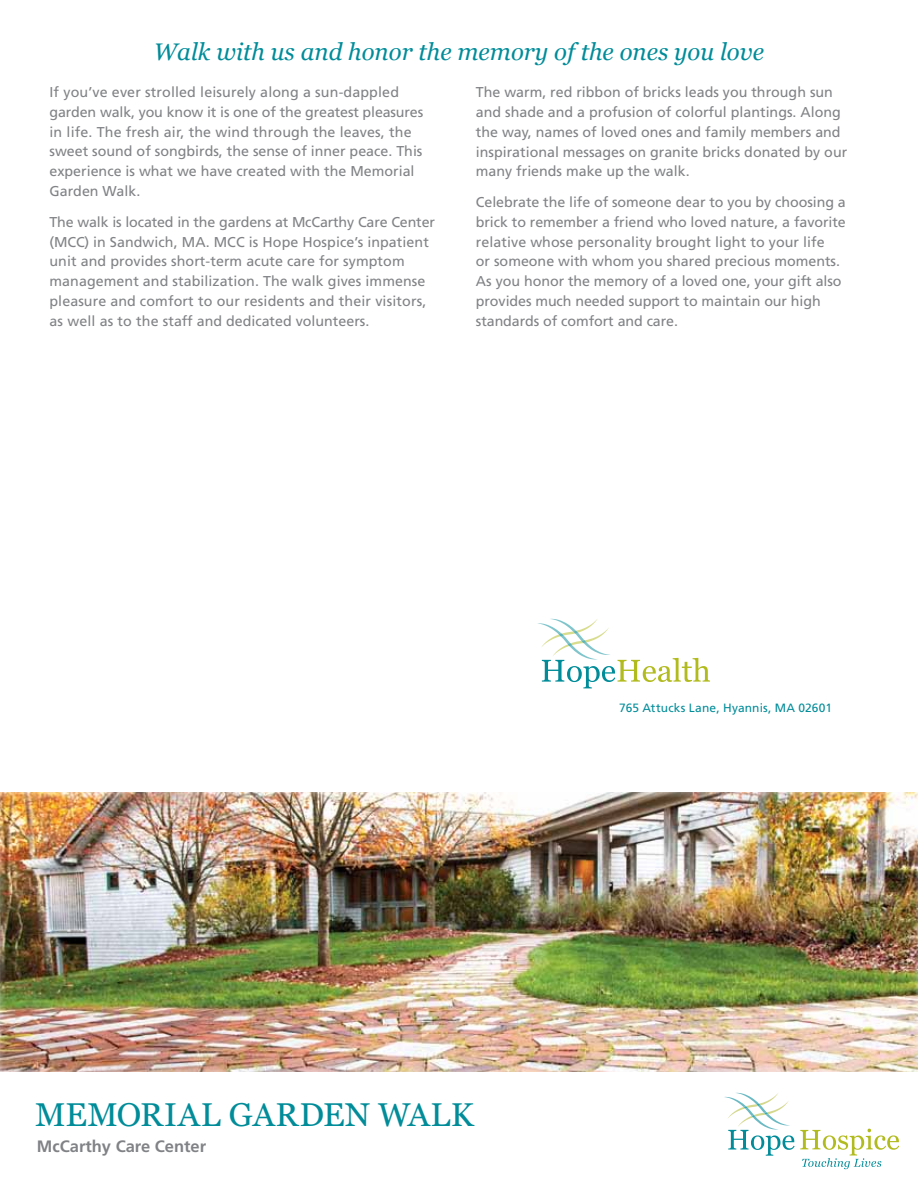
<style>
.page{position:relative;width:918px;height:1188px;background:#fff}
.page>*{position:absolute;margin:0;border:0;box-sizing:border-box;transform-origin:0 0}
.t1{font:33px "Georgia";letter-spacing:.01em;color:#008c99}
.t2{font:italic 24px "Georgia";color:#008c99}
.t3{font:700 16.5px "Frutiger";color:#808285}
.t4{font:14.25px/20px "Frutiger";color:#808285}
.t5{font:12px "Frutiger";letter-spacing:.01em;color:#008c99}
</style>
<div class="page">
<svg style="left:724px;top:1092px;width:175px;height:77px"></svg>
<svg style="left:537px;top:618px;width:173px;height:70px"></svg>
<div style="left:0;top:793px;width:918px;height:282px;background:#fff;opacity:.75"></div>
<h2 class="t2" style="left:154px;top:37px;width:612px">Walk with us and honor the memory of the ones you love</h2>
<p class="t4" style="left:50px;top:82px;width:375px">If you’ve ever strolled leisurely along a sun-dappled garden walk, you know it is one of the greatest pleasures in life. The fresh air, the wind through the leaves, the sweet sound of songbirds, the sense of inner peace. This experience is what we have created with the Memorial Garden Walk.</p>
<p class="t4" style="left:50px;top:212px;width:387px">The walk is located in the gardens at McCarthy Care Center (MCC) in Sandwich, MA. MCC is Hope Hospice’s inpatient unit and provides short-term acute care for symptom management and stabilization. The walk gives immense pleasure and comfort to our residents and their visitors, as well as to the staff and dedicated volunteers.</p>
<p class="t4" style="left:476px;top:82px;width:373px">The warm, red ribbon of bricks leads you through sun and shade and a profusion of colorful plantings. Along the way, names of loved ones and family members and inspirational messages on granite bricks donated by our many friends make up the walk.</p>
<p class="t4" style="left:476px;top:192px;width:371px">Celebrate the life of someone dear to you by choosing a brick to remember a friend who loved nature, a favorite relative whose personality brought light to your life<br>or someone with whom you shared precious moments.<br>As you honor the memory of a loved one, your gift also provides much needed support to maintain our high standards of comfort and care.</p>
<p class="t5" style="left:619px;top:701px;width:214px">765 Attucks Lane, Hyannis, MA 02601</p>
<h1 class="t1" style="left:35px;top:1095px;width:440px">MEMORIAL GARDEN WALK</h1>
<p class="t3" style="left:37px;top:1137px;width:171px">McCarthy Care Center</p>
</div>
